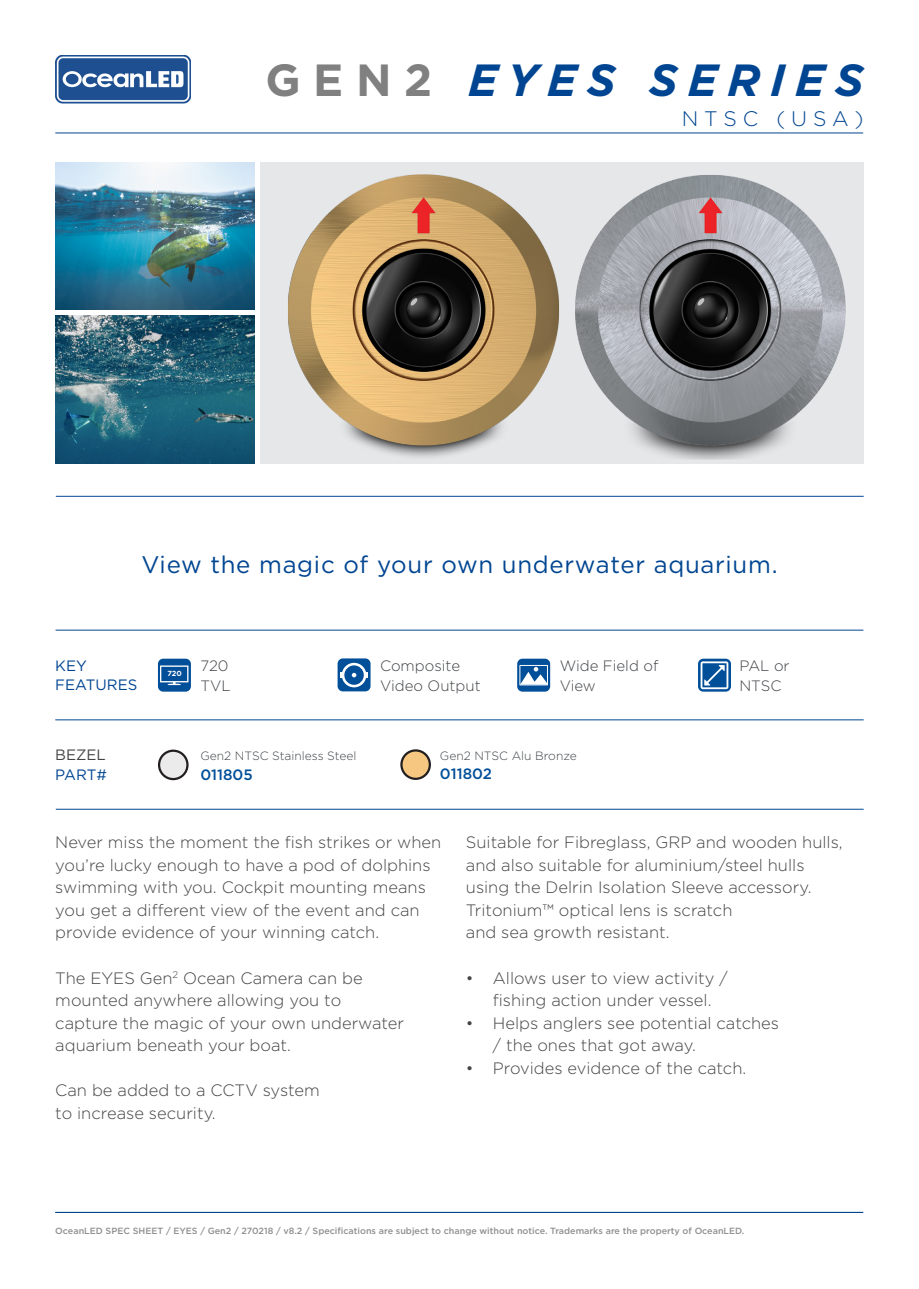
<style>
.page{position:relative;width:919px;height:1289px;background:#fff}
.page>*{position:absolute;margin:0;border:0;box-sizing:border-box;transform-origin:0 0}
.t1{font:italic 700 45px "Gotham";letter-spacing:.22em;color:#004591}
.t2{font:24px "Gotham";letter-spacing:.03em;color:#004591}
.t3{font:300 21px "Gotham";letter-spacing:.28em;color:#004591}
.t4{font:300 16.5px/22.5px "Gotham";color:#444}
.t5{font:300 15px/19.5px "Gotham";color:#3f4246}
.t6{font:15px "Gotham";color:#004591}
.t7{font:500 15px "Gotham";color:#014e99}
.t8{font:15px "Gotham";color:#444}
.t9{font:300 12px "Gotham";color:#3f4246}
.t10{font:500 9px "Gotham";color:#8f8f8f}
.t11{font:700 7.35px "Gotham";color:#fff}
.s1{font-style:normal;color:#808080}
</style>
<div class="page">
<img style="left:55px;top:55px;width:136px;height:49px">
<hr style="left:56px;top:808px;width:807px;height:1px;background:#004591">
<hr style="left:56px;top:496px;width:807px;height:1px;background:#004591">
<hr style="left:56px;top:629px;width:807px;height:1px;background:#004591">
<hr style="left:55px;top:133px;width:808px;height:1px;background:#004591">
<div style="left:260px;top:162px;width:603px;height:301px;background:#e6e7e9"></div>
<hr style="left:55px;top:719px;width:808px;height:1px;background:#004591">
<hr style="left:55px;top:1211px;width:808px;height:1px;background:#004591">
<div style="left:158px;top:658px;width:33px;height:33px;background:#014e99;border-radius:5px"></div>
<svg style="left:160px;top:665px;width:28px;height:20px"></svg>
<div style="left:517px;top:658px;width:33px;height:33px;background:#014e99;border-radius:5px"></div>
<div style="left:519px;top:665px;width:29px;height:20px;border:1px solid #fff"></div>
<svg style="left:520px;top:667px;width:27px;height:17px"></svg>
<div style="left:337px;top:658px;width:33px;height:33px;background:#014e99;border-radius:5px"></div>
<svg style="left:342px;top:663px;width:24px;height:24px"></svg>
<div style="left:340px;top:672px;width:28px;height:5px;background:#fff"></div>
<div style="left:344px;top:665px;width:20px;height:19px;background:#014e99;border-radius:50%"></div>
<svg style="left:352px;top:672px;width:4px;height:5px"></svg>
<img style="left:55px;top:162px;width:199px;height:147px">
<img style="left:55px;top:316px;width:199px;height:147px">
<img style="left:288px;top:174px;width:272px;height:283px">
<div style="left:159px;top:750px;width:28px;height:29px;background:#ebebec;border-radius:50%"></div>
<div style="left:158px;top:749px;width:30px;height:31px;border:2px solid #231f20;border-radius:50%"></div>
<div style="left:401px;top:750px;width:29px;height:28px;background:#f5c780;border-radius:50%"></div>
<div style="left:400px;top:749px;width:31px;height:31px;border:2px solid #231f20;border-radius:50%"></div>
<svg style="left:698px;top:658px;width:33px;height:33px"></svg>
<svg style="left:700px;top:661px;width:28px;height:28px"></svg>
<img style="left:575px;top:175px;width:271px;height:284px">
<p class="t1" style="left:265px;top:50px;width:599px"><span class="s1">GEN2</span> EYES SERIES</p>
<p class="t3" style="left:681px;top:105px;width:183px">NTSC (USA)</p>
<p class="t2" style="left:141px;top:549px;width:637px">View the magic of your own underwater aquarium.</p>
<p class="t6" style="left:55px;top:655px;width:33px">KEY</p>
<p class="t6" style="left:55px;top:675px;width:83px">FEATURES</p>
<p class="t8" style="left:55px;top:745px;width:52px">BEZEL</p>
<p class="t6" style="left:55px;top:764px;width:53px">PART#</p>
<p class="t11" style="left:167px;top:668px;width:16px">720</p>
<p class="t5" style="left:200px;top:655px;width:30px">720</p>
<p class="t5" style="left:200px;top:675px;width:32px">TVL</p>
<p class="t9" style="left:200px;top:748px;width:157px">Gen2 NTSC Stainless Steel</p>
<p class="t7" style="left:200px;top:764px;width:54px">011805</p>
<p class="t5" style="left:380px;top:655px;width:102px">Composite<br>Video Output</p>
<p class="t5" style="left:559px;top:655px;width:100px">Wide Field of<br>View</p>
<p class="t5" style="left:739px;top:655px;width:52px">PAL or<br>NTSC</p>
<p class="t9" style="left:440px;top:747px;width:138px">Gen2 NTSC Alu Bronze</p>
<p class="t7" style="left:440px;top:764px;width:54px">011802</p>
<p class="t4" style="left:55px;top:830px;width:387px">Never miss the moment the fish strikes or when you’re lucky enough to have a pod of dolphins swimming with you. Cockpit mounting means you get a different view of the event and can provide evidence of your winning catch.</p>
<p class="t4" style="left:55px;top:965px;width:350px">The EYES Gen<sup>2</sup> Ocean Camera can be mounted anywhere allowing you to capture the magic of your own underwater aquarium beneath your boat.</p>
<p class="t4" style="left:55px;top:1078px;width:266px">Can be added to a CCTV system to increase security.</p>
<p class="t4" style="left:466px;top:830px;width:378px">Suitable for Fibreglass, GRP and wooden hulls, and also suitable for aluminium/steel hulls using the Delrin Isolation Sleeve accessory.</p>
<p class="t4" style="left:466px;top:898px;width:268px">Tritonium™ optical lens is scratch and sea growth resistant.</p>
<p class="t4" style="left:493px;top:965px;width:236px;text-indent:-27px">• Allows user to view activity / fishing action under vessel.</p>
<p class="t4" style="left:493px;top:1010px;width:288px;text-indent:-27px">• Helps anglers see potential catches / the ones that got away.</p>
<p class="t4" style="left:466px;top:1055px;width:282px">• Provides evidence of the catch.</p>
<p class="t10" style="left:55px;top:1224px;width:690px">OceanLED SPEC SHEET / EYES / Gen2 / 270218 / v8.2 / Specifications are subject to change without notice. Trademarks are the property of OceanLED.</p>
</div>
